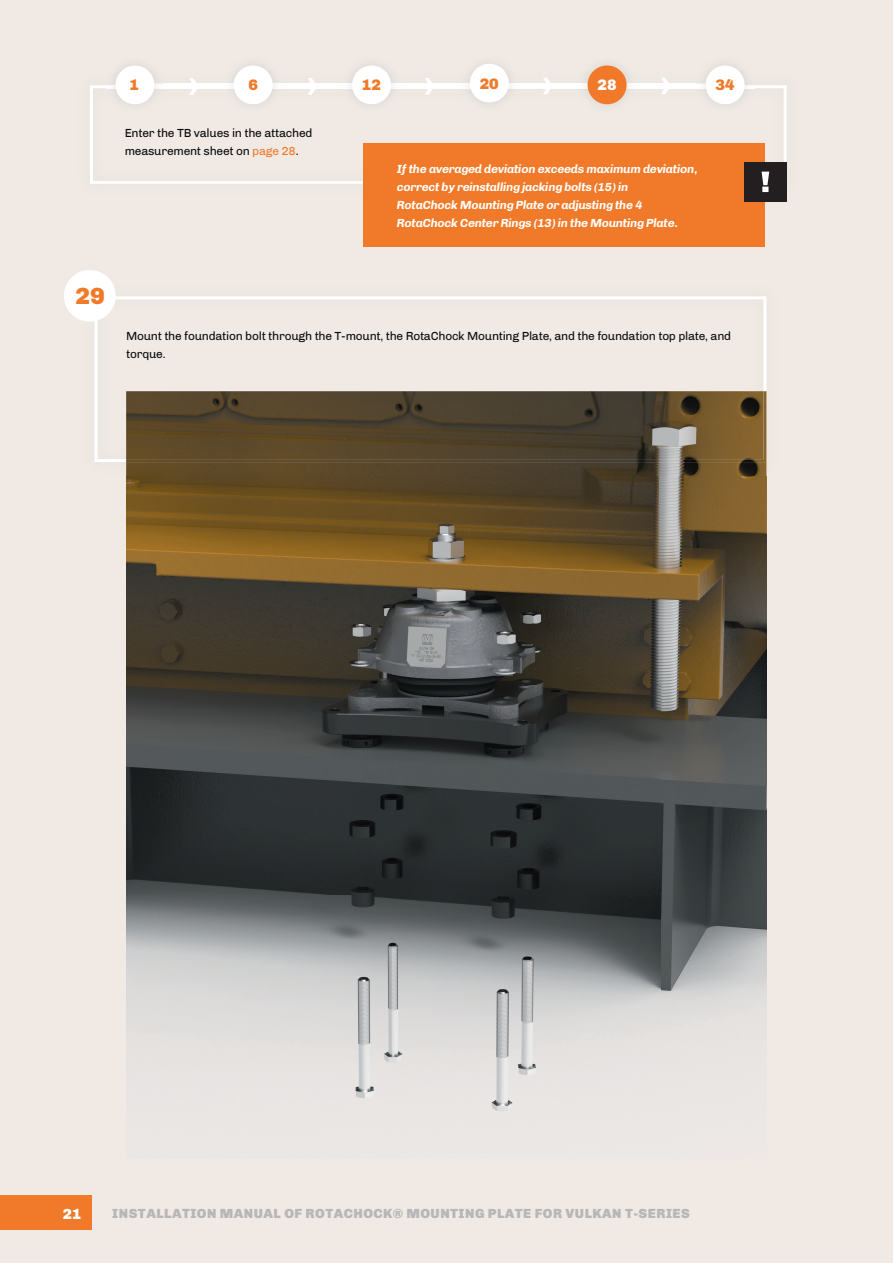
<style>
.page{position:relative;width:893px;height:1263px;background:#f0e9e4}
.page>*{position:absolute;margin:0;border:0;box-sizing:border-box;transform-origin:0 0}
.t1{font:900 24px "Chivo";color:#f07a29}
.t2{font:900 15.6px "Chivo";color:#f07a29}
.t3{font:900 15.6px "Chivo";color:#fff}
.t4{font:900 15px "Chivo";color:#fff}
.t5{font:900 13.5px "Chivo";letter-spacing:.035em;color:#b8b7b8}
.t6{font:italic 700 12px/18px "Chivo";letter-spacing:-.02em;color:#fff}
.t7{font:12px/18px "Chivo";letter-spacing:-.02em;color:#080a0b}
.s1{color:#f07a29}
</style>
<div class="page">
<svg style="left:90px;top:85px;width:697px;height:99px"></svg>
<svg style="left:95px;top:296px;width:671px;height:166px"></svg>
<div style="left:64px;top:270px;width:52px;height:52px;background:#fff;border-radius:26px"></div>
<img style="left:126px;top:462px;width:640px;height:650px">
<img style="left:126px;top:391px;width:640px;height:71px">
<div style="left:363px;top:143px;width:402px;height:104px;background:#f07a29"></div>
<div style="left:744px;top:162px;width:43px;height:39px;background:#231f20"></div>
<svg style="left:762px;top:172px;width:7px;height:20px"></svg>
<div style="left:128px;top:84px;width:600px;height:5px;background:#fff"></div>
<img style="left:106px;top:64px;width:58px;height:50px">
<img style="left:106px;top:84px;width:58px;height:5px">
<div style="left:115px;top:66px;width:39px;height:38px;background:#fff;border-radius:19px"></div>
<img style="left:224px;top:64px;width:58px;height:50px">
<img style="left:224px;top:84px;width:58px;height:5px">
<div style="left:234px;top:66px;width:39px;height:38px;background:#fff;border-radius:19px"></div>
<img style="left:578px;top:64px;width:58px;height:50px">
<img style="left:578px;top:84px;width:58px;height:5px">
<div style="left:588px;top:66px;width:39px;height:38px;background:#f07a29;border-radius:19px"></div>
<img style="left:343px;top:64px;width:57px;height:50px">
<img style="left:343px;top:84px;width:57px;height:5px">
<div style="left:352px;top:66px;width:39px;height:38px;background:#fff;border-radius:19px"></div>
<img style="left:461px;top:63px;width:57px;height:49px">
<img style="left:461px;top:84px;width:57px;height:5px">
<div style="left:470px;top:64px;width:39px;height:38px;background:#fff;border-radius:19px"></div>
<img style="left:696px;top:64px;width:58px;height:50px">
<img style="left:696px;top:84px;width:58px;height:5px">
<div style="left:706px;top:66px;width:39px;height:38px;background:#fff;border-radius:19px"></div>
<svg style="left:425px;top:78px;width:10px;height:17px"></svg>
<svg style="left:543px;top:78px;width:10px;height:16px"></svg>
<svg style="left:661px;top:78px;width:10px;height:16px"></svg>
<svg style="left:308px;top:78px;width:10px;height:17px"></svg>
<svg style="left:189px;top:78px;width:10px;height:17px"></svg>
<div style="left:0;top:1195px;width:92px;height:35px;background:#f07a29"></div>
<h2 class="t2" style="left:130px;top:76px;width:11px">1</h2>
<h2 class="t2" style="left:248px;top:76px;width:11px">6</h2>
<h2 class="t2" style="left:362px;top:76px;width:21px">12</h2>
<h2 class="t2" style="left:480px;top:74px;width:21px">20</h2>
<h2 class="t3" style="left:597px;top:76px;width:21px">28</h2>
<h2 class="t2" style="left:716px;top:76px;width:21px">34</h2>
<p class="t7" style="left:125px;top:124px;width:189px">Enter the TB values in the attached measurement sheet on <span class="s1">page 28</span>.</p>
<p class="t6" style="left:397px;top:160px;width:302px">If the averaged deviation exceeds maximum deviation, correct by reinstalling jacking bolts (15) in<br>RotaChock Mounting Plate or adjusting the 4<br>RotaChock Center Rings (13) in the Mounting Plate.</p>
<h1 class="t1" style="left:76px;top:282px;width:31px">29</h1>
<p class="t7" style="left:126px;top:327px;width:607px">Mount the foundation bolt through the T-mount, the RotaChock Mounting Plate, and the foundation top plate, and torque.</p>
<p class="t4" style="left:63px;top:1205px;width:20px">21</p>
<p class="t5" style="left:112px;top:1205px;width:579px">INSTALLATION MANUAL OF ROTACHOCK® MOUNTING PLATE FOR VULKAN T-SERIES</p>
</div>
